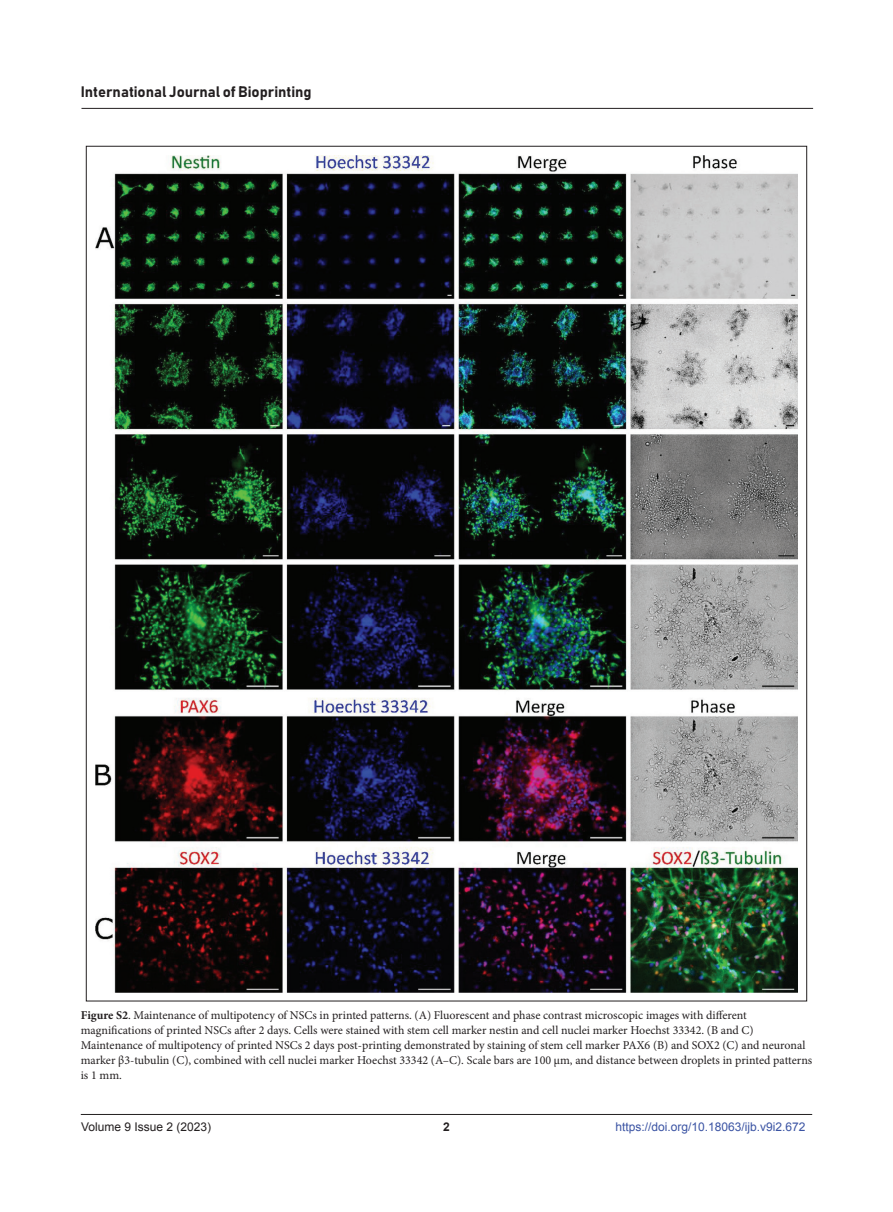
<style>
.page{position:relative;width:893px;height:1212px;background:#fff}
.page>*{position:absolute;margin:0;border:0;box-sizing:border-box;transform-origin:0 0}
.t1{font:15px "Bahnschrift";color:#231f20}
.figLends{font:12px/15px "Minion Pro";letter-spacing:-.005em;color:#231f20}
.t2{font:12px "Arial";color:#3a53a3}
.t3{font:12px "Arial";color:#231f20}
.t4{font:700 12px "Arial";color:#231f20}
.s1{font-weight:700}
</style>
<div class="page">
<hr style="left:81px;top:1114px;width:731px;height:1px;background:#231f20">
<hr style="left:81px;top:108px;width:732px;height:1px;background:#231f20">
<img style="left:95px;top:155px;width:703px;height:837px">
<p class="t1" style="left:81px;top:83px;width:232px">International Journal of Bioprinting</p>
<p class="figLends" style="left:81px;top:1008px;width:733px"><span class="s1">Figure S2</span>. Maintenance of multipotency of NSCs in printed patterns. (A) Fluorescent and phase contrast microscopic images with different magnifications of printed NSCs after 2 days. Cells were stained with stem cell marker nestin and cell nuclei marker Hoechst 33342. (B and C)<br>Maintenance of multipotency of printed NSCs 2 days post-printing demonstrated by staining of stem cell marker PAX6 (B) and SOX2 (C) and neuronal marker β3-tubulin (C), combined with cell nuclei marker Hoechst 33342 (A–C). Scale bars are 100 µm, and distance between droplets in printed patterns is 1 mm.</p>
<p class="t3" style="left:81px;top:1119px;width:132px">Volume 9 Issue 2 (2023)</p>
<p class="t4" style="left:443px;top:1119px;width:8px">2</p>
<p class="t2" style="left:615px;top:1119px;width:192px">https://doi.org/10.18063/ijb.v9i2.672</p>
</div>
